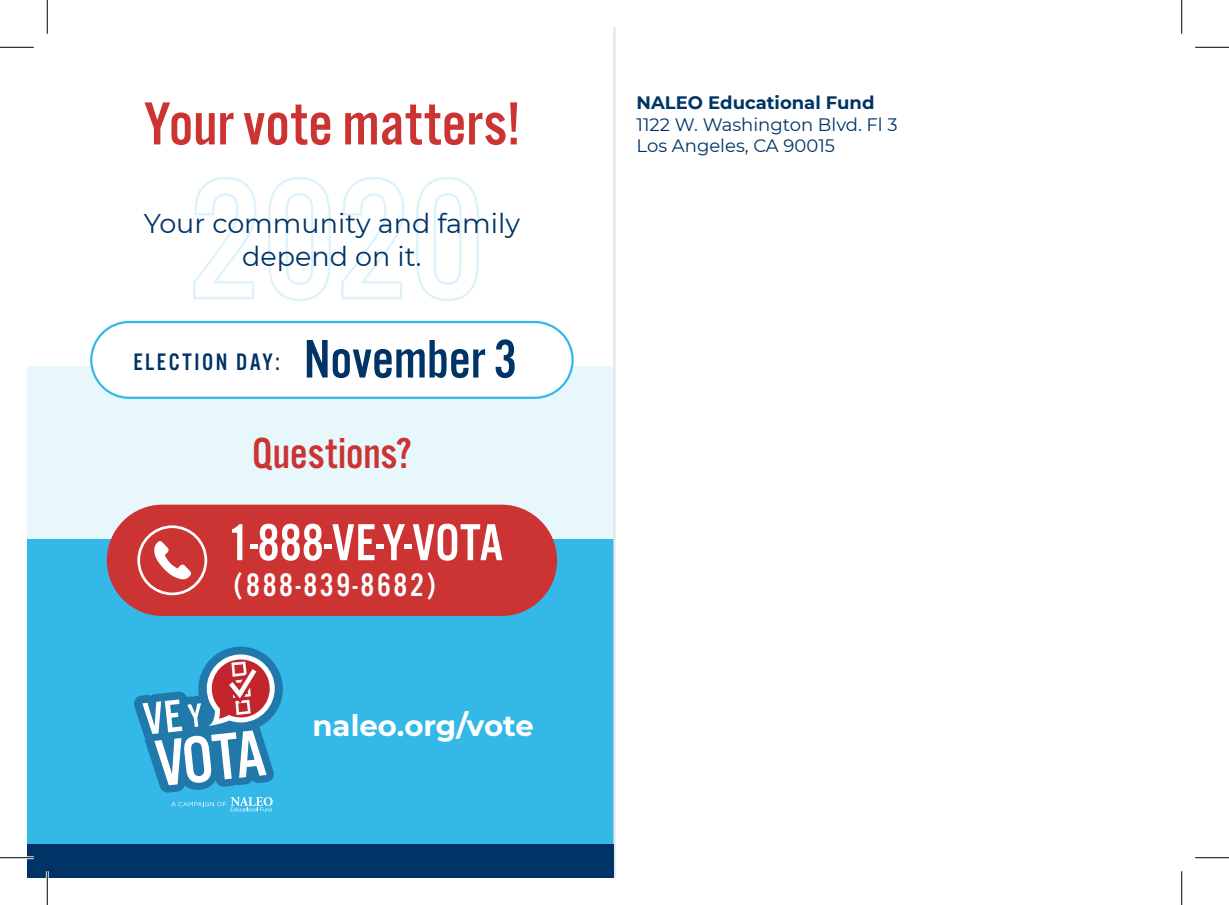
<style>
.page{position:relative;width:1229px;height:905px;background:#fff}
.page>*{position:absolute;margin:0;border:0;box-sizing:border-box;transform-origin:0 0}
.t1{font:63px "Alternate Got No 3 D";letter-spacing:.005em;color:#c33}
.t2{font:56.25px "Alternate Got No 3 D";color:#036}
.t3{font:54px "Alternate Got No 3 D";color:#fff}
.t4{font:45px "Alternate Got No 3 D";letter-spacing:.005em;color:#c33}
.t5{font:33.75px "Alternate Got No 3 D";letter-spacing:.08em;color:#fff}
.t6{font:700 29.25px "Montserrat";color:#fff}
.t7{font:27px/32.4px "Montserrat";color:#036;text-align:center}
.t8{font:24.75px "Alternate Got No 3 D";letter-spacing:.1em;color:#036}
.t9{font:18px "Montserrat";color:#036}
.t10{font:700 18px "Montserrat";color:#036}
</style>
<div class="page">
<svg style="left:193px;top:177px;width:286px;height:124px"></svg>
<div style="left:27px;top:366px;width:587px;height:286px;background:#e7f7fc"></div>
<div style="left:27px;top:539px;width:586px;height:339px;background:#33b8e8"></div>
<div style="left:91px;top:322px;width:481px;height:76px;background:#fff;border-radius:38px"></div>
<div style="left:90px;top:321px;width:483px;height:78px;border:2px solid #33b8e8;border-radius:38px"></div>
<hr style="left:613px;top:27px;width:2px;height:851px;background:#e4e5e7">
<svg style="left:134px;top:646px;width:149px;height:165px"></svg>
<div style="left:27px;top:844px;width:586px;height:34px;background:#036"></div>
<div style="left:107px;top:504px;width:450px;height:112px;background:#c33;border-radius:56px"></div>
<svg style="left:154px;top:541px;width:37px;height:39px"></svg>
<div style="left:137px;top:525px;width:70px;height:70px;border:3px solid #fff;border-radius:50%"></div>
<hr style="left:0;top:856px;width:34px;height:3px;background:#fff">
<hr style="left:46px;top:871px;width:3px;height:33px;background:#fff">
<hr style="left:0;top:47px;width:34px;height:1px;background:#000">
<hr style="left:1195px;top:47px;width:33px;height:1px;background:#000">
<hr style="left:0;top:857px;width:34px;height:1px;background:#000">
<hr style="left:1195px;top:857px;width:33px;height:1px;background:#000">
<hr style="left:47px;top:0;width:1px;height:34px;background:#000">
<hr style="left:47px;top:871px;width:1px;height:33px;background:#000">
<hr style="left:1181px;top:0;width:1px;height:34px;background:#000">
<hr style="left:1181px;top:871px;width:1px;height:33px;background:#000">
<p class="t1" style="left:143px;top:90px;width:378px">Your vote matters!</p>
<p class="t7" style="left:144px;top:206px;width:378px">Your community and family depend on it.</p>
<p class="t8" style="left:133px;top:348px;width:148px">ELECTION DAY:</p>
<p class="t2" style="left:304px;top:329px;width:214px">November 3</p>
<p class="t4" style="left:252px;top:429px;width:161px">Questions?</p>
<p class="t3" style="left:227px;top:513px;width:277px">1-888-VE-Y-VOTA</p>
<p class="t5" style="left:234px;top:567px;width:203px">(888-839-8682)</p>
<p class="t6" style="left:312px;top:704px;width:223px">naleo.org/vote</p>
<p class="t10" style="left:636px;top:90px;width:239px">NALEO Educational Fund</p>
<p class="t9" style="left:636px;top:112px;width:262px">1122 W. Washington Blvd. Fl 3</p>
<p class="t9" style="left:636px;top:133px;width:200px">Los Angeles, CA 90015</p>
</div>
